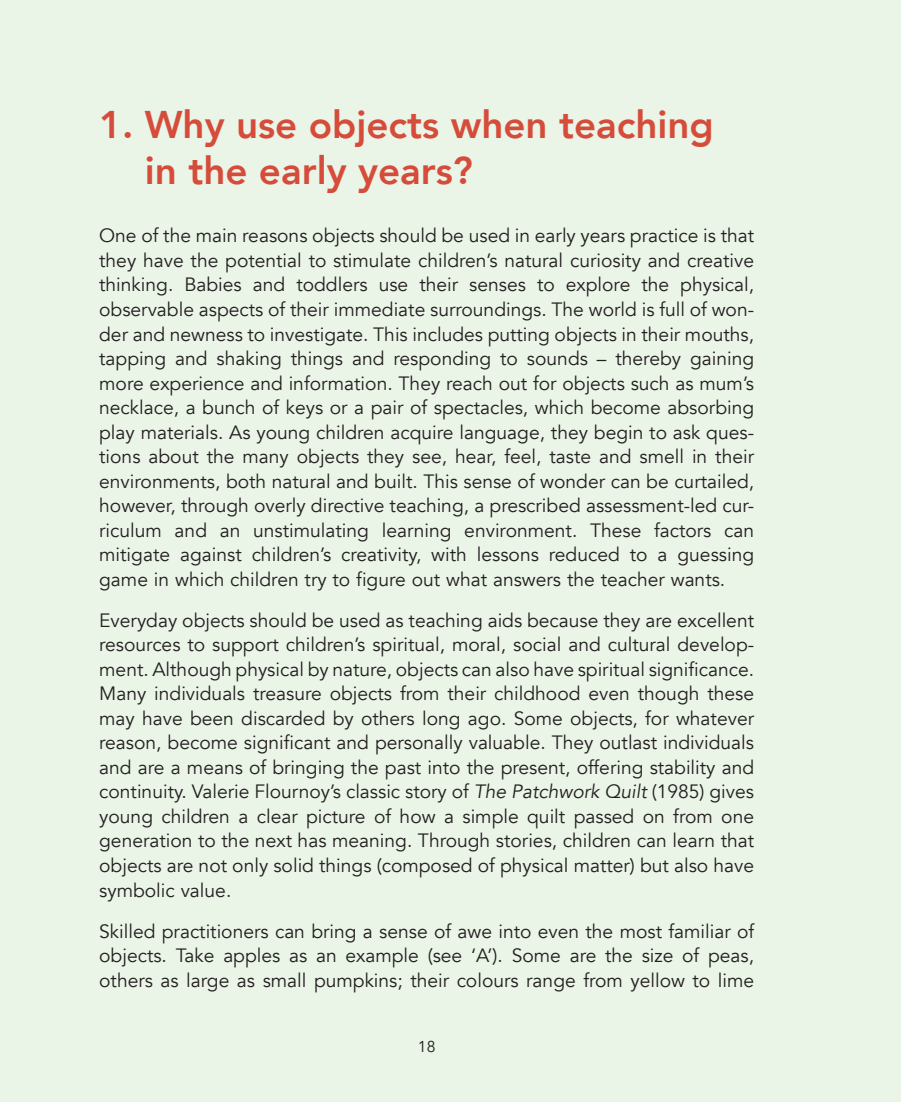
<style>
.page{position:relative;width:903px;height:1102px;background:#fff}
.page>*{position:absolute;margin:0;border:0;box-sizing:border-box;transform-origin:0 0}
.t1{font:800 38.5px/46.2px "Avenir";color:#d64c3a}
.t2{font:19.25px/24.5px "Avenir";color:#231f20;text-align:justify}
.t3{font:15.75px "Avenir";color:#231f20}
.s1{font-style:italic}
</style>
<div class="page">
<div style="left:0;top:0;width:900px;height:1101px;background:#eaf4e7"></div>
<h1 class="t1" style="left:145px;top:101px;width:570px;text-indent:-46px">1. Why use objects when teaching in the early years?</h1>
<p class="t2" style="left:99px;top:224px;width:656px">One of the main reasons objects should be used in early years practice is that they have the potential to stimulate children’s natural curiosity and creative thinking. Babies and toddlers use their senses to explore the physical, observable aspects of their immediate surroundings. The world is full of won&shy;der and newness to investigate. This includes putting objects in their mouths, tapping and shaking things and responding to sounds – thereby gaining more experience and information. They reach out for objects such as mum’s necklace, a bunch of keys or a pair of spectacles, which become absorbing play materials. As young children acquire language, they begin to ask ques&shy;tions about the many objects they see, hear, feel, taste and smell in their environments, both natural and built. This sense of wonder can be curtailed, however, through overly directive teaching, a prescribed assessment-led cur&shy;riculum and an unstimulating learning environment. These factors can mitigate against children’s creativity, with lessons reduced to a guessing game in which children try to figure out what answers the teacher wants.</p>
<p class="t2" style="left:99px;top:608px;width:656px">Everyday objects should be used as teaching aids because they are excellent resources to support children’s spiritual, moral, social and cultural develop&shy;ment. Although physical by nature, objects can also have spiritual significance.<br>Many individuals treasure objects from their childhood even though these may have been discarded by others long ago. Some objects, for whatever reason, become significant and personally valuable. They outlast individuals and are a means of bringing the past into the present, offering stability and continuity. Valerie Flournoy’s classic story of <span class="s1">The Patchwork Quilt</span> (1985) gives young children a clear picture of how a simple quilt passed on from one generation to the next has meaning. Through stories, children can learn that objects are not only solid things (composed of physical matter) but also have symbolic value.</p>
<p class="t2" style="left:99px;top:918px;width:656px">Skilled practitioners can bring a sense of awe into even the most familiar of objects. Take apples as an example (see ‘A’). Some are the size of peas, others as large as small pumpkins; their colours range from yellow to lime</p>
<p class="t3" style="left:418px;top:1037px;width:19px">18</p>
</div>
